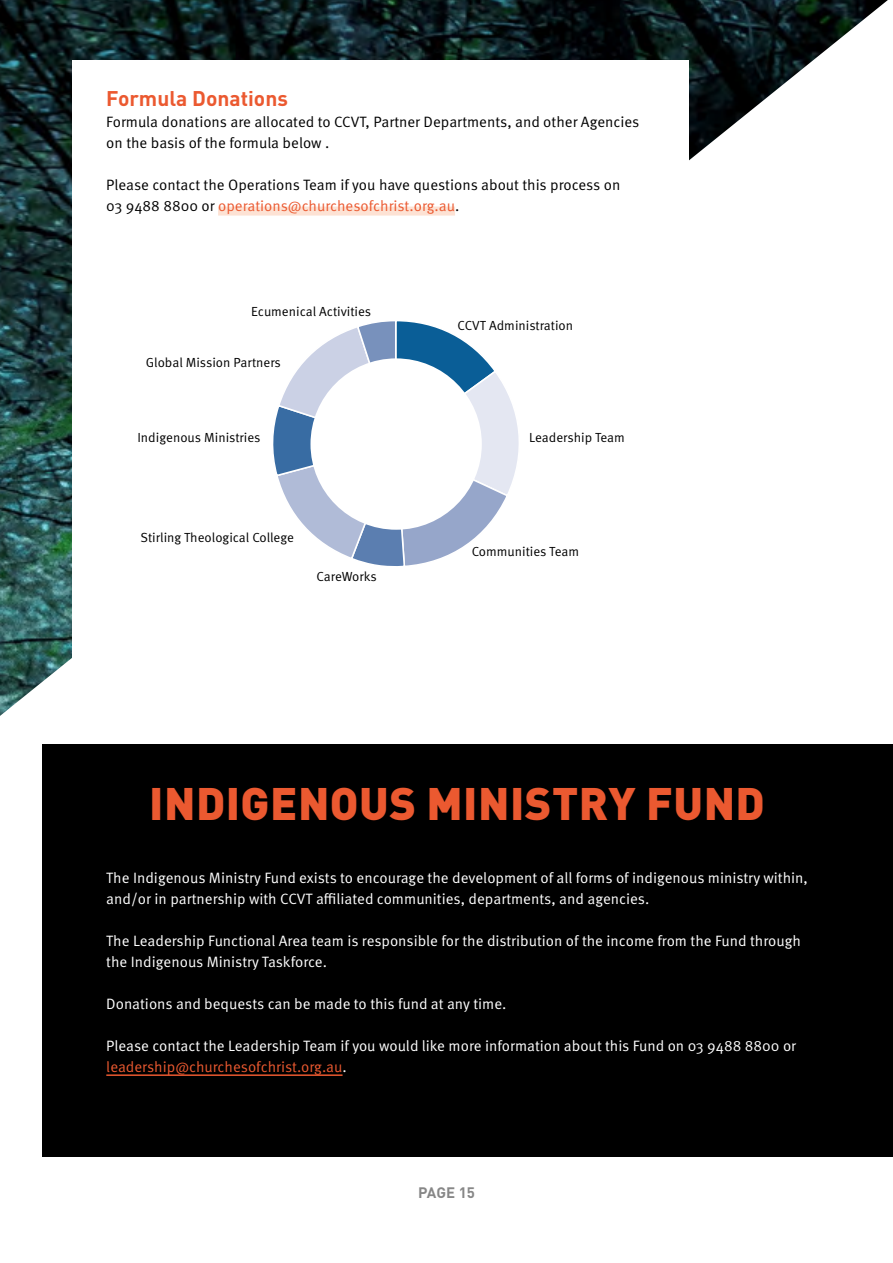
<style>
.page{position:relative;width:893px;height:1263px;background:#fff}
.page>*{position:absolute;margin:0;border:0;box-sizing:border-box;transform-origin:0 0}
.Floating__Title{font:900 45px "DIN Pro";letter-spacing:.01em;color:#eb5930}
.Floating__h2{font:700 21px "DIN Pro";color:#eb5930}
.Floating__Basic_Para{font:15px/21px "Meta Pro Norm";color:#fff}
.Floating__Basic_Para-2{font:15px/21px "Meta Pro Norm";color:#000}
.t1{font:700 15px "DIN Pro";color:#878787}
.t2{font:13.2px "Meta Pro Norm";color:#000}
.s1{color:#eb5930}
</style>
<div class="page">
<img style="left:0;top:0;width:893px;height:1157px">
<div style="left:72px;top:60px;width:616px;height:1125px;background:#fff"></div>
<div style="left:43px;top:745px;width:850px;height:412px;background:#000"></div>
<hr style="left:106px;top:1074px;width:237px;height:2px;background:#eb5930">
<div style="left:218px;top:207px;width:237px;height:9px;background:#fde2d4"></div>
<svg style="left:273px;top:321px;width:246px;height:245px"></svg>
<div style="left:310px;top:358px;width:172px;height:172px;background:#fff;border-radius:50%"></div>
<p class="Floating__h2" style="left:106px;top:84px;width:183px">Formula Donations</p>
<p class="Floating__Basic_Para-2" style="left:106px;top:110px;width:535px">Formula donations are allocated to CCVT, Partner Departments, and other Agencies on the basis of the formula below .</p>
<p class="Floating__Basic_Para-2" style="left:106px;top:173px;width:516px">Please contact the Operations Team if you have questions about this process on<br>03 9488 8800 or <span class="s1">operations@churchesofchrist.org.au</span>.</p>
<p class="t2" style="left:251px;top:301px;width:122px">Ecumenical Activities</p>
<p class="t2" style="left:146px;top:352px;width:137px">Global Mission Partners</p>
<p class="t2" style="left:137px;top:427px;width:125px">Indigenous Ministries</p>
<p class="t2" style="left:140px;top:528px;width:155px">Stirling Theological College</p>
<p class="t2" style="left:316px;top:567px;width:62px">CareWorks</p>
<p class="t2" style="left:458px;top:315px;width:117px">CCVT Administration</p>
<p class="t2" style="left:529px;top:427px;width:97px">Leadership Team</p>
<p class="t2" style="left:472px;top:541px;width:109px">Communities Team</p>
<p class="Floating__Title" style="left:149px;top:773px;width:617px">INDIGENOUS MINISTRY FUND</p>
<p class="Floating__Basic_Para" style="left:106px;top:866px;width:703px">The Indigenous Ministry Fund exists to encourage the development of all forms of indigenous ministry within, and/or in partnership with CCVT affiliated communities, departments, and agencies.</p>
<p class="Floating__Basic_Para" style="left:106px;top:929px;width:696px">The Leadership Functional Area team is responsible for the distribution of the income from the Fund through the Indigenous Ministry Taskforce.</p>
<p class="Floating__Basic_Para" style="left:106px;top:992px;width:402px">Donations and bequests can be made to this fund at any time.</p>
<p class="Floating__Basic_Para" style="left:106px;top:1034px;width:691px">Please contact the Leadership Team if you would like more information about this Fund on 03 9488 8800 or <span class="s1">leadership@churchesofchrist.org.au</span>.</p>
<p class="t1" style="left:418px;top:1182px;width:59px">PAGE 15</p>
</div>
